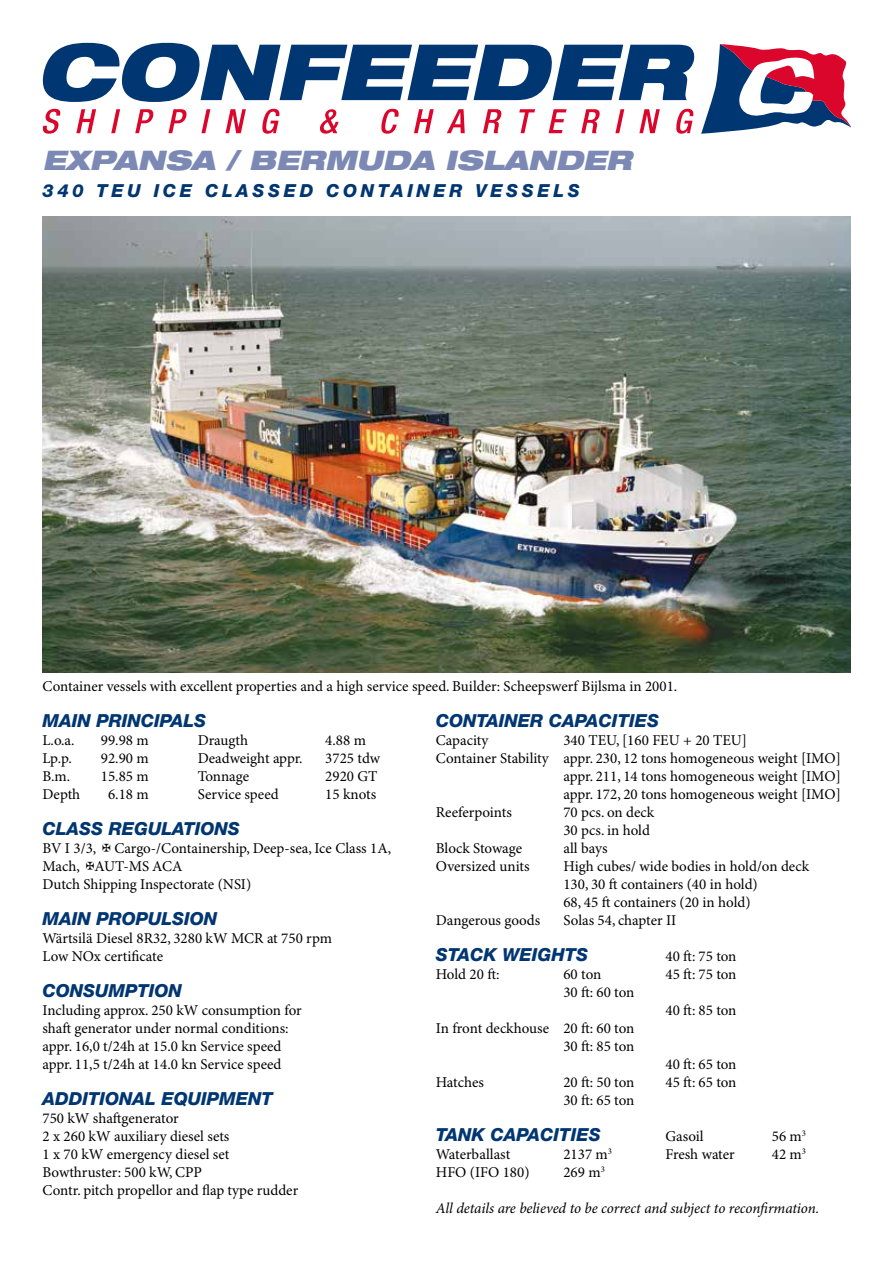
<style>
.page{position:relative;width:893px;height:1263px;background:#fff}
.page>*{position:absolute;margin:0;border:0;box-sizing:border-box;transform-origin:0 0}
.t1{font:italic 900 expanded 27px "Helvetica Neue";color:#7d89b5}
.t2{font:italic 800 18px "Helvetica Neue";color:#003671}
.t3{font:italic 800 18px "Helvetica Neue";letter-spacing:.2em;color:#003671}
.t4{font:15px/18px "Minion Pro";color:#000}
.t5{font:italic 15px "Minion Pro";letter-spacing:-.005em;color:#000}
</style>
<div class="page">
<svg style="left:42px;top:43px;width:653px;height:59px"></svg>
<svg style="left:701px;top:44px;width:150px;height:90px"></svg>
<svg style="left:42px;top:109px;width:19px;height:25px"></svg>
<svg style="left:76px;top:109px;width:20px;height:24px"></svg>
<svg style="left:111px;top:109px;width:9px;height:24px"></svg>
<svg style="left:135px;top:109px;width:19px;height:24px"></svg>
<svg style="left:168px;top:109px;width:19px;height:24px"></svg>
<svg style="left:201px;top:109px;width:9px;height:24px"></svg>
<svg style="left:225px;top:109px;width:21px;height:24px"></svg>
<svg style="left:262px;top:109px;width:18px;height:25px"></svg>
<svg style="left:320px;top:109px;width:19px;height:25px"></svg>
<svg style="left:381px;top:109px;width:18px;height:25px"></svg>
<svg style="left:414px;top:109px;width:20px;height:24px"></svg>
<svg style="left:447px;top:109px;width:18px;height:24px"></svg>
<svg style="left:483px;top:109px;width:19px;height:24px"></svg>
<svg style="left:519px;top:109px;width:16px;height:24px"></svg>
<svg style="left:549px;top:109px;width:18px;height:24px"></svg>
<svg style="left:581px;top:109px;width:19px;height:24px"></svg>
<svg style="left:615px;top:109px;width:9px;height:24px"></svg>
<svg style="left:639px;top:109px;width:21px;height:24px"></svg>
<svg style="left:676px;top:109px;width:18px;height:25px"></svg>
<img style="left:43px;top:216px;width:807px;height:457px">
<h1 class="t1" style="left:43px;top:143px;width:591px">EXPANSA / BERMUDA ISLANDER</h1>
<p class="t3" style="left:43px;top:180px;width:539px">340 TEU ICE CLASSED CONTAINER VESSELS</p>
<p class="t4" style="left:43px;top:677px;width:636px">Container vessels with excellent properties and a high service speed. Builder: Scheepswerf Bijlsma in 2001.</p>
<p class="t2" style="left:43px;top:709px;width:165px">MAIN PRINCIPALS</p>
<p class="t4" style="left:43px;top:731px;width:34px">L.o.a.</p>
<p class="t4" style="left:101px;top:731px;width:49px">99.98 m</p>
<p class="t4" style="left:43px;top:749px;width:31px">Lp.p.</p>
<p class="t4" style="left:101px;top:749px;width:49px">92.90 m</p>
<p class="t4" style="left:43px;top:767px;width:29px">B.m.</p>
<p class="t4" style="left:101px;top:767px;width:49px">15.85 m</p>
<p class="t4" style="left:43px;top:785px;width:39px">Depth</p>
<p class="t4" style="left:108px;top:785px;width:42px">6.18 m</p>
<p class="t2" style="left:43px;top:817px;width:199px">CLASS REGULATIONS</p>
<p class="t4" style="left:43px;top:839px;width:350px">BV I 3/3, Cargo-/Containership, Deep-sea, Ice Class 1A,<br>Mach, AUT-MS ACA<br>Dutch Shipping Inspectorate (NSI)</p>
<p class="t2" style="left:43px;top:907px;width:176px">MAIN PROPULSION</p>
<p class="t4" style="left:43px;top:929px;width:291px">Wärtsilä Diesel 8R32, 3280 kW MCR at 750 rpm<br>Low NOx certificate</p>
<p class="t2" style="left:43px;top:979px;width:141px">CONSUMPTION</p>
<p class="t4" style="left:43px;top:1001px;width:261px">Including approx. 250 kW consumption for shaft generator under normal conditions: appr. 16,0 t/24h at 15.0 kn Service speed appr. 11,5 t/24h at 14.0 kn Service speed</p>
<p class="t2" style="left:43px;top:1087px;width:232px">ADDITIONAL EQUIPMENT</p>
<p class="t4" style="left:43px;top:1109px;width:257px">750 kW shaftgenerator<br>2 x 260 kW auxiliary diesel sets<br>1 x 70 kW emergency diesel set<br>Bowthruster: 500 kW, CPP<br>Contr. pitch propellor and flap type rudder</p>
<p class="t2" style="left:436px;top:709px;width:225px">CONTAINER CAPACITIES</p>
<p class="t4" style="left:436px;top:731px;width:54px">Capacity</p>
<p class="t4" style="left:563px;top:731px;width:185px">340 TEU, [160 FEU + 20 TEU]</p>
<p class="t4" style="left:436px;top:749px;width:407px">Container Stability appr. 230, 12 tons homogeneous weight [IMO]</p>
<p class="t4" style="left:563px;top:767px;width:279px">appr. 211, 14 tons homogeneous weight [IMO]</p>
<p class="t4" style="left:563px;top:785px;width:279px">appr. 172, 20 tons homogeneous weight [IMO]</p>
<p class="t4" style="left:436px;top:803px;width:78px">Reeferpoints</p>
<p class="t4" style="left:563px;top:803px;width:92px">70 pcs. on deck<br>30 pcs. in hold</p>
<p class="t4" style="left:436px;top:839px;width:88px">Block Stowage</p>
<p class="t4" style="left:563px;top:839px;width:46px">all bays</p>
<p class="t4" style="left:436px;top:857px;width:95px">Oversized units</p>
<p class="t4" style="left:563px;top:857px;width:247px">High cubes/ wide bodies in hold/on deck<br>130, 30 ft containers (40 in hold)<br>68, 45 ft containers (20 in hold)</p>
<p class="t4" style="left:436px;top:911px;width:106px">Dangerous goods</p>
<p class="t4" style="left:563px;top:911px;width:114px">Solas 54, chapter II</p>
<p class="t2" style="left:436px;top:943px;width:154px">STACK WEIGHTS</p>
<p class="t4" style="left:436px;top:965px;width:65px">Hold 20 ft:</p>
<p class="t4" style="left:563px;top:965px;width:73px">60 ton<br>30 ft: 60 ton</p>
<p class="t4" style="left:436px;top:1019px;width:200px;text-align:right">In front deckhouse 20 ft: 60 ton<br>30 ft: 85 ton</p>
<p class="t4" style="left:436px;top:1073px;width:49px">Hatches</p>
<p class="t4" style="left:563px;top:1073px;width:73px">20 ft: 50 ton<br>30 ft: 65 ton</p>
<p class="t2" style="left:436px;top:1123px;width:166px">TANK CAPACITIES</p>
<p class="t4" style="left:436px;top:1145px;width:76px">Waterballast</p>
<p class="t4" style="left:563px;top:1145px;width:50px">2137 m<sup>3</sup></p>
<p class="t4" style="left:436px;top:1163px;width:95px">HFO (IFO 180)</p>
<p class="t4" style="left:563px;top:1163px;width:43px">269 m<sup>3</sup></p>
<p class="t5" style="left:436px;top:1199px;width:385px">All details are believed to be correct and subject to reconfirmation.</p>
<p class="t4" style="left:198px;top:731px;width:52px">Draugth</p>
<p class="t4" style="left:325px;top:731px;width:42px">4.88 m</p>
<p class="t4" style="left:198px;top:749px;width:106px">Deadweight appr.</p>
<p class="t4" style="left:325px;top:749px;width:56px">3725 tdw</p>
<p class="t4" style="left:198px;top:767px;width:53px">Tonnage</p>
<p class="t4" style="left:325px;top:767px;width:54px">2920 GT</p>
<p class="t4" style="left:198px;top:785px;width:83px">Service speed</p>
<p class="t4" style="left:325px;top:785px;width:53px">15 knots</p>
<p class="t4" style="left:665px;top:947px;width:73px">40 ft: 75 ton<br>45 ft: 75 ton</p>
<p class="t4" style="left:665px;top:1001px;width:73px">40 ft: 85 ton</p>
<p class="t4" style="left:665px;top:1055px;width:73px">40 ft: 65 ton<br>45 ft: 65 ton</p>
<p class="t4" style="left:665px;top:1127px;width:40px">Gasoil</p>
<p class="t4" style="left:772px;top:1127px;width:36px">56 m<sup>3</sup></p>
<p class="t4" style="left:665px;top:1145px;width:71px">Fresh water</p>
<p class="t4" style="left:772px;top:1145px;width:36px">42 m<sup>3</sup></p>
</div>
